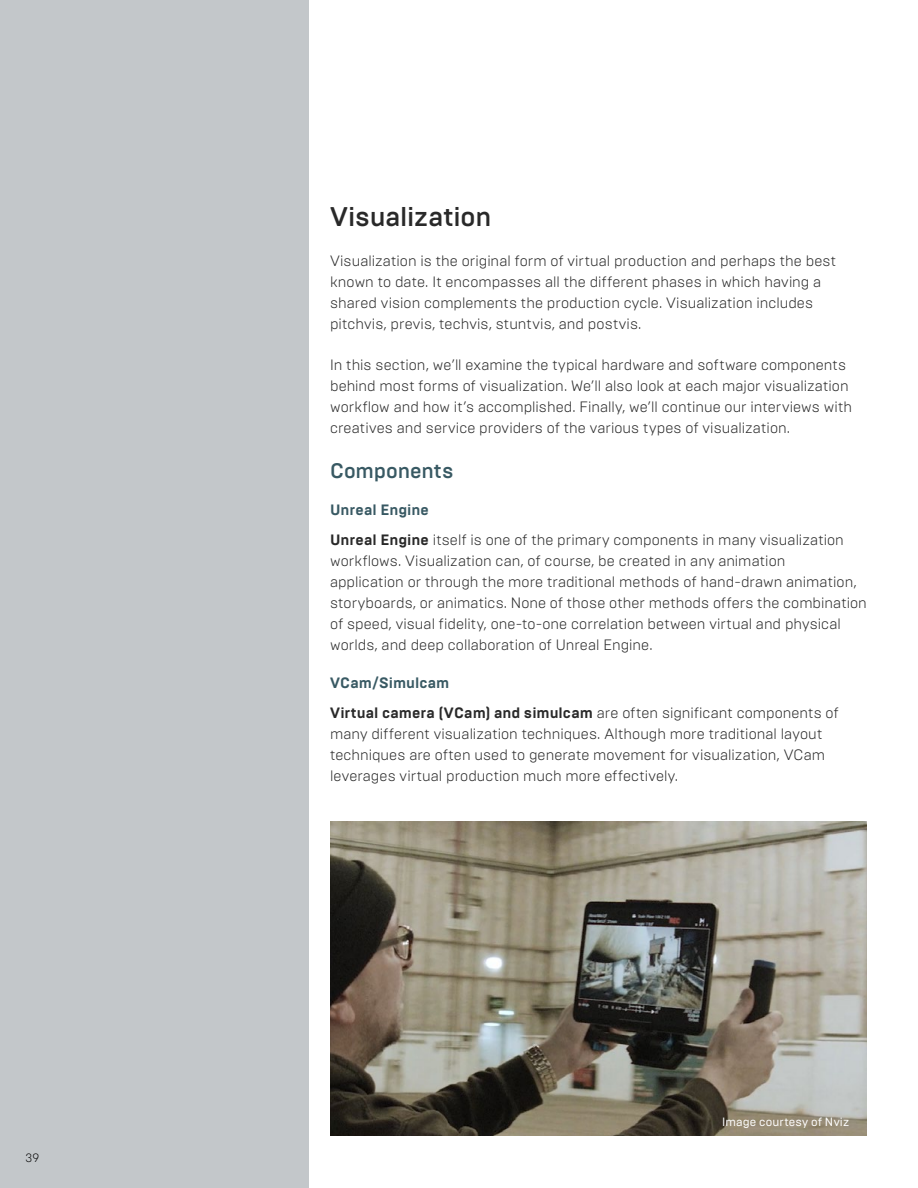
<style>
.page{position:relative;width:918px;height:1188px;background:#fff}
.page>*{position:absolute;margin:0;border:0;box-sizing:border-box;transform-origin:0 0}
.t1{font:500 27px "Brutal Type";letter-spacing:-.01em;color:#292929}
.t2{font:500 21px "Brutal Type";letter-spacing:-.005em;color:#385963}
.t3{font:300 15px/21px "Brutal Type";letter-spacing:.005em;color:#292929}
.t4{font:12px "Brutal Type";letter-spacing:.015em;color:#fff}
.t5{font:300 12px "Brutal Type";color:#000}
.s1{font-weight:700;color:#385963}
.s2{font-weight:700}
</style>
<div class="page">
<div style="left:0;top:0;width:309px;height:1188px;background:#c3c7ca"></div>
<img style="left:330px;top:822px;width:537px;height:314px">
<p class="t5" style="left:26px;top:1151px;width:15px">39</p>
<h1 class="t1" style="left:330px;top:200px;width:163px">Visualization</h1>
<p class="t3" style="left:330px;top:251px;width:508px">Visualization is the original form of virtual production and perhaps the best known to date. It encompasses all the different phases in which having a shared vision complements the production cycle. Visualization includes pitchvis, previs, techvis, stuntvis, and postvis.</p>
<p class="t3" style="left:330px;top:354px;width:523px">In this section, we’ll examine the typical hardware and software components behind most forms of visualization. We’ll also look at each major visualization workflow and how it’s accomplished. Finally, we’ll continue our interviews with creatives and service providers of the various types of visualization.</p>
<h2 class="t2" style="left:330px;top:457px;width:125px">Components</h2>
<p class="t3" style="left:330px;top:495px;width:515px;line-height:30px"><span class="s1">Unreal Engine<br></span><span class="s2">Unreal Engine</span> itself is one of the primary components in many visualization</p>
<p class="t3" style="left:330px;top:550px;width:538px">workflows. Visualization can, of course, be created in any animation<br>application or through the more traditional methods of hand-drawn animation, storyboards, or animatics. None of those other methods offers the combination of speed, visual fidelity, one-to-one correlation between virtual and physical worlds, and deep collaboration of Unreal Engine.</p>
<p class="t3" style="left:330px;top:667px;width:510px;line-height:30px"><span class="s1">VCam/Simulcam<br></span><span class="s2">Virtual camera (VCam) and simulcam</span> are often significant components of</p>
<p class="t3" style="left:330px;top:723px;width:497px">many different visualization techniques. Although more traditional layout techniques are often used to generate movement for visualization, VCam leverages virtual production much more effectively.</p>
<p class="t4" style="left:722px;top:1115px;width:129px">Image courtesy of Nviz</p>
</div>
